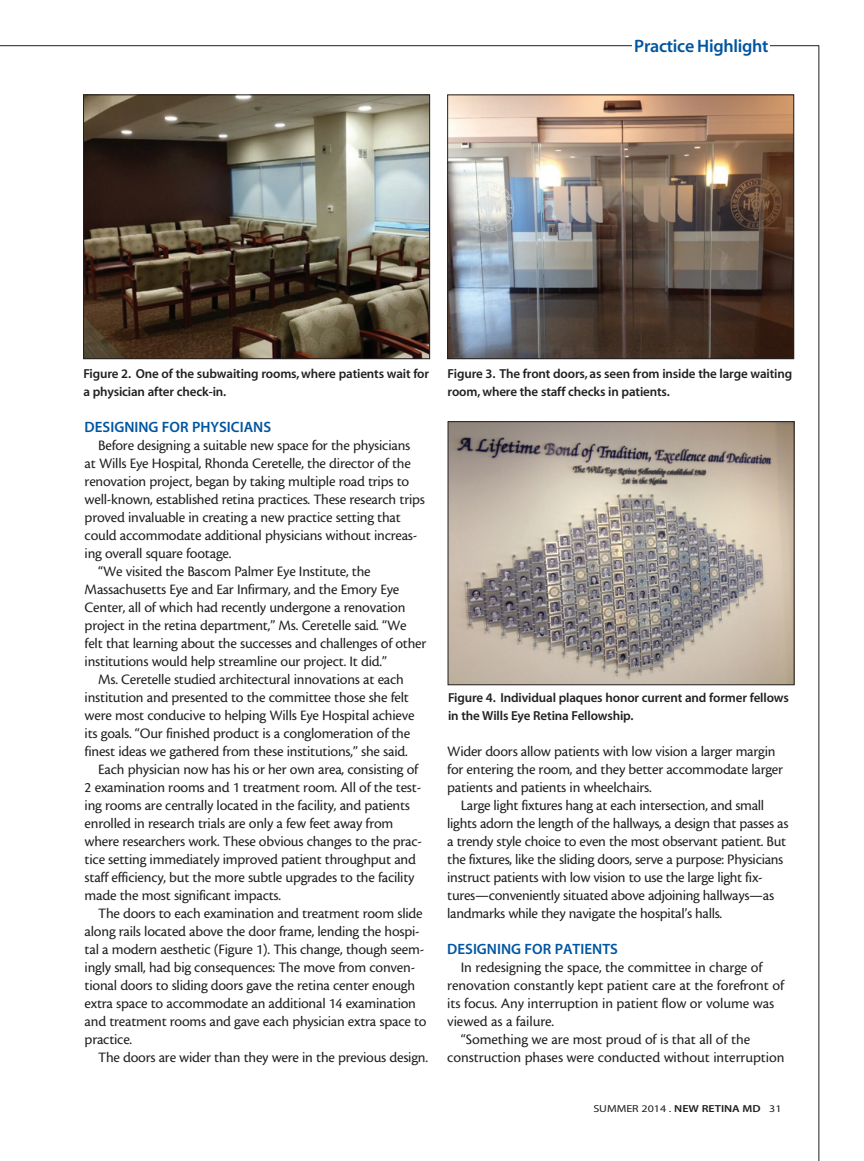
<style>
.page{position:relative;width:864px;height:1161px;background:#fff}
.page>*{position:absolute;margin:0;border:0;box-sizing:border-box;transform-origin:0 0}
.t1{font:18px "Myriad MM 565 600";letter-spacing:-.015em;color:#01559f}
.NRMD_Body_Text{font:15px/18px "Cronos MM 408 10";letter-spacing:-.015em;color:#231f20}
.NRMD_Subhead{font:15px "Myriad MM 565 600";color:#01559f}
.crst_dept_caption{font:13.05px/18px "Myriad MM 565 600";letter-spacing:-.01em;color:#231f20}
.t2{font:10.2px "Myriad MM 400 600";color:#231f20;scale:1.18 1}
.s1{font-family:"Myriad MM 565 600"}
</style>
<div class="page">
<hr style="left:0;top:45px;width:819px;height:1px;background:#231f20">
<hr style="left:819px;top:46px;width:1px;height:1115px;background:#231f20">
<div style="left:633px;top:36px;width:137px;height:18px;background:#fff"></div>
<img style="left:449px;top:96px;width:343px;height:261px">
<div style="left:447px;top:94px;width:347px;height:265px;border:1px solid #231f20"></div>
<img style="left:450px;top:423px;width:343px;height:260px">
<div style="left:448px;top:421px;width:347px;height:264px;border:1px solid #231f20"></div>
<img style="left:85px;top:96px;width:343px;height:261px">
<div style="left:83px;top:94px;width:347px;height:265px;border:1px solid #231f20"></div>
<p class="t1" style="left:634px;top:37px;width:136px">Practice Highlight</p>
<p class="crst_dept_caption" style="left:83px;top:365px;width:347px">Figure 2. One of the subwaiting rooms, where patients wait for a physician after check-in.</p>
<p class="NRMD_Subhead" style="left:85px;top:420px;width:188px">DESIGNING FOR PHYSICIANS</p>
<p class="NRMD_Body_Text" style="left:85px;top:437px;width:342px;text-indent:14px">Before designing a suitable new space for the physicians at Wills Eye Hospital, Rhonda Ceretelle, the director of the renovation project, began by taking multiple road trips to well-known, established retina practices. These research trips proved invaluable in creating a new practice setting that could accommodate additional physicians without increas&shy;ing overall square footage.</p>
<p class="NRMD_Body_Text" style="left:85px;top:563px;width:343px;text-indent:14px">“We visited the Bascom Palmer Eye Institute, the Massachusetts Eye and Ear Infirmary, and the Emory Eye Center, all of which had recently undergone a renovation project in the retina department,” Ms. Ceretelle said. “We felt that learning about the successes and challenges of other institutions would help streamline our project. It did.”</p>
<p class="NRMD_Body_Text" style="left:85px;top:671px;width:331px;text-align:center">Ms. Ceretelle studied architectural innovations at each institution and presented to the committee those she felt were most conducive to helping Wills Eye Hospital achieve its goals. “Our finished product is a conglomeration of the finest ideas we gathered from these institutions,” she said.</p>
<p class="NRMD_Body_Text" style="left:85px;top:761px;width:339px;text-indent:14px">Each physician now has his or her own area, consisting of 2 examination rooms and 1 treatment room. All of the test&shy;ing rooms are centrally located in the facility, and patients enrolled in research trials are only a few feet away from where researchers work. These obvious changes to the prac&shy;tice setting immediately improved patient throughput and staff efficiency, but the more subtle upgrades to the facility made the most significant impacts.</p>
<p class="NRMD_Body_Text" style="left:85px;top:905px;width:344px;text-indent:14px">The doors to each examination and treatment room slide along rails located above the door frame, lending the hospi&shy;tal a modern aesthetic (Figure 1). This change, though seem&shy;ingly small, had big consequences: The move from conven&shy;tional doors to sliding doors gave the retina center enough extra space to accommodate an additional 14 examination and treatment rooms and gave each physician extra space to practice.</p>
<p class="NRMD_Body_Text" style="left:98px;top:1049px;width:331px">The doors are wider than they were in the previous design.</p>
<p class="crst_dept_caption" style="left:448px;top:365px;width:346px">Figure 3. The front doors, as seen from inside the large waiting room, where the staff checks in patients.</p>
<p class="crst_dept_caption" style="left:448px;top:689px;width:342px">Figure 4. Individual plaques honor current and former fellows in the Wills Eye Retina Fellowship.</p>
<p class="NRMD_Body_Text" style="left:447px;top:743px;width:337px">Wider doors allow patients with low vision a larger margin for entering the room, and they better accommodate larger patients and patients in wheelchairs.</p>
<p class="NRMD_Body_Text" style="left:447px;top:797px;width:343px;text-indent:14px">Large light fixtures hang at each intersection, and small lights adorn the length of the hallways, a design that passes as a trendy style choice to even the most observant patient. But the fixtures, like the sliding doors, serve a purpose: Physicians instruct patients with low vision to use the large light fix&shy;tures—conveniently situated above adjoining hallways—as landmarks while they navigate the hospital’s halls.</p>
<p class="NRMD_Subhead" style="left:447px;top:942px;width:172px">DESIGNING FOR PATIENTS</p>
<p class="NRMD_Body_Text" style="left:447px;top:959px;width:338px;text-indent:14px">In redesigning the space, the committee in charge of renovation constantly kept patient care at the forefront of its focus. Any interruption in patient flow or volume was viewed as a failure.</p>
<p class="NRMD_Body_Text" style="left:447px;top:1031px;width:339px;text-indent:14px">“Something we are most proud of is that all of the construction phases were conducted without interruption</p>
<p class="t2" style="left:593px;top:1104px;width:161px">SUMMER 2014 . <span class="s1">NEW RETINA MD</span> 31</p>
</div>
